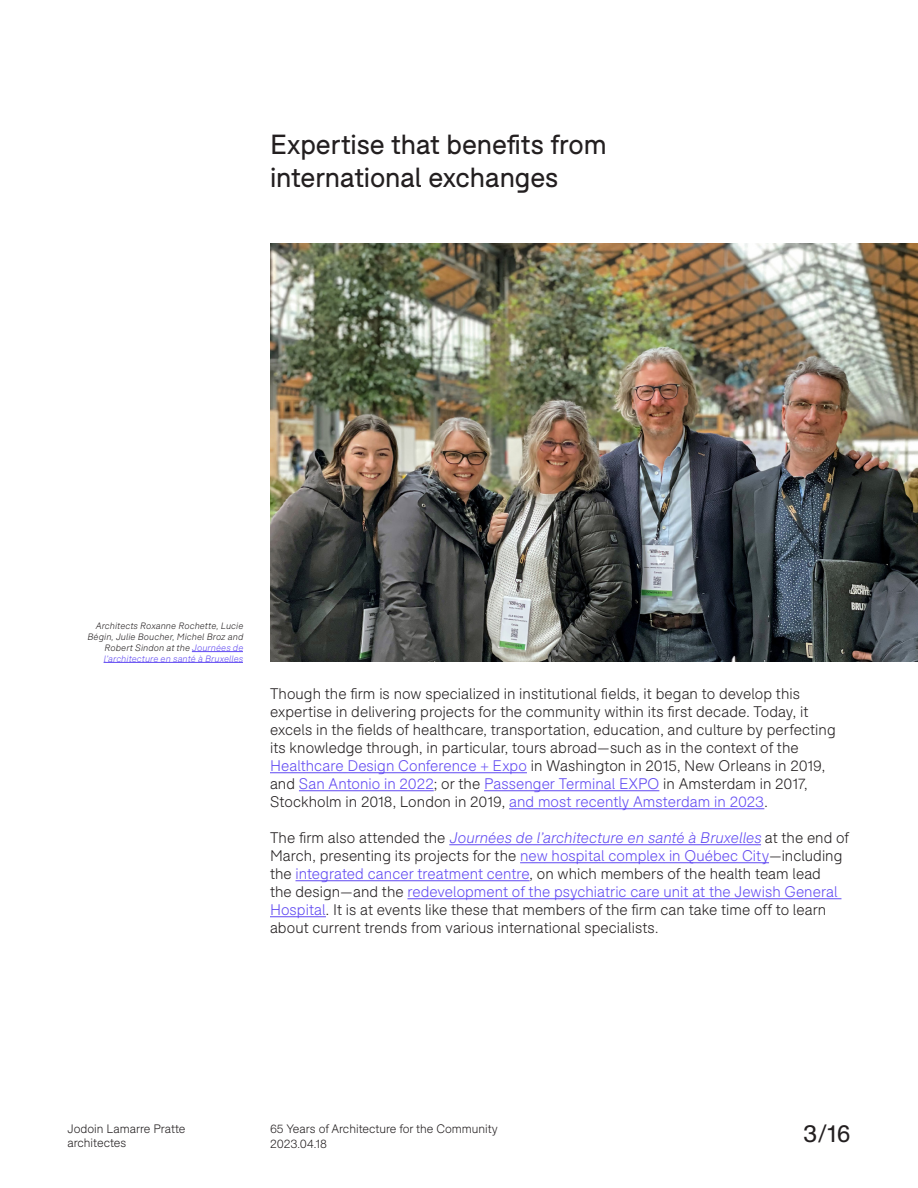
<style>
.page{position:relative;width:918px;height:1188px;background:#fff}
.page>*{position:absolute;margin:0;border:0;box-sizing:border-box;transform-origin:0 0}
.t1{font:27px/32.4px "F37 Bolton";letter-spacing:-.005em;color:#231f20}
.t2{font:24px "F37 Bolton";color:#231f20}
.t3{font:300 15px/18px "F37 Bolton";letter-spacing:.005em;color:#231f20}
.t4{font:300 12px/14.4px "F37 Bolton";color:#231f20}
.t5{font:italic 300 9px/10.8px "F37 Bolton";letter-spacing:.025em;color:#231f20;text-align:right}
.s1{color:#6049f2}
.s2{font-style:italic;color:#6049f2}
</style>
<div class="page">
<img style="left:270px;top:243px;width:648px;height:419px">
<hr style="left:270px;top:772px;width:257px;height:1px;background:#6049f2">
<hr style="left:299px;top:790px;width:135px;height:1px;background:#6049f2">
<hr style="left:484px;top:790px;width:175px;height:1px;background:#6049f2">
<hr style="left:509px;top:808px;width:255px;height:1px;background:#6049f2">
<hr style="left:449px;top:844px;width:312px;height:1px;background:#6049f2">
<hr style="left:520px;top:862px;width:249px;height:1px;background:#6049f2">
<hr style="left:295px;top:880px;width:235px;height:1px;background:#6049f2">
<hr style="left:407px;top:898px;width:434px;height:1px;background:#6049f2">
<hr style="left:270px;top:916px;width:56px;height:1px;background:#6049f2">
<hr style="left:192px;top:651px;width:51px;height:1px;background:#6049f2">
<hr style="left:104px;top:662px;width:139px;height:1px;background:#6049f2">
<h1 class="t1" style="left:270px;top:129px;width:338px">Expertise that benefits from international exchanges</h1>
<p class="t5" style="left:87px;top:621px;width:157px">Architects Roxanne Rochette, Lucie Bégin, Julie Boucher, Michel Broz and Robert Sindon at the <span class="s1">Journées de l’architecture en santé à Bruxelles</span></p>
<p class="t3" style="left:270px;top:685px;width:567px">Though the firm is now specialized in institutional fields, it began to develop this expertise in delivering projects for the community within its first decade. Today, it excels in the fields of healthcare, transportation, education, and culture by perfecting its knowledge through, in particular, tours abroad—such as in the context of the <span class="s1">Healthcare Design Conference + Expo</span> in Washington in 2015, New Orleans in 2019, and <span class="s1">San Antonio in 2022</span>; or the <span class="s1">Passenger Terminal EXPO</span> in Amsterdam in 2017, Stockholm in 2018, London in 2019, <span class="s1">and most recently Amsterdam in 2023</span>.</p>
<p class="t3" style="left:270px;top:829px;width:581px">The firm also attended the <span class="s2">Journées de l’architecture en santé à Bruxelles</span> at the end of March, presenting its projects for the <span class="s1">new hospital complex in Québec City</span>—including the <span class="s1">integrated cancer treatment centre</span>, on which members of the health team lead<br>the design—and the <span class="s1">redevelopment of the psychiatric care unit at the Jewish General Hospital</span>. It is at events like these that members of the firm can take time off to learn about current trends from various international specialists.</p>
<p class="t4" style="left:68px;top:1122px;width:120px">Jodoin Lamarre Pratte architectes</p>
<h2 class="t2" style="left:803px;top:1119px;width:49px">3/16</h2>
<p class="t4" style="left:270px;top:1122px;width:229px">65 Years of Architecture for the Community<br>2023.04.18</p>
</div>
